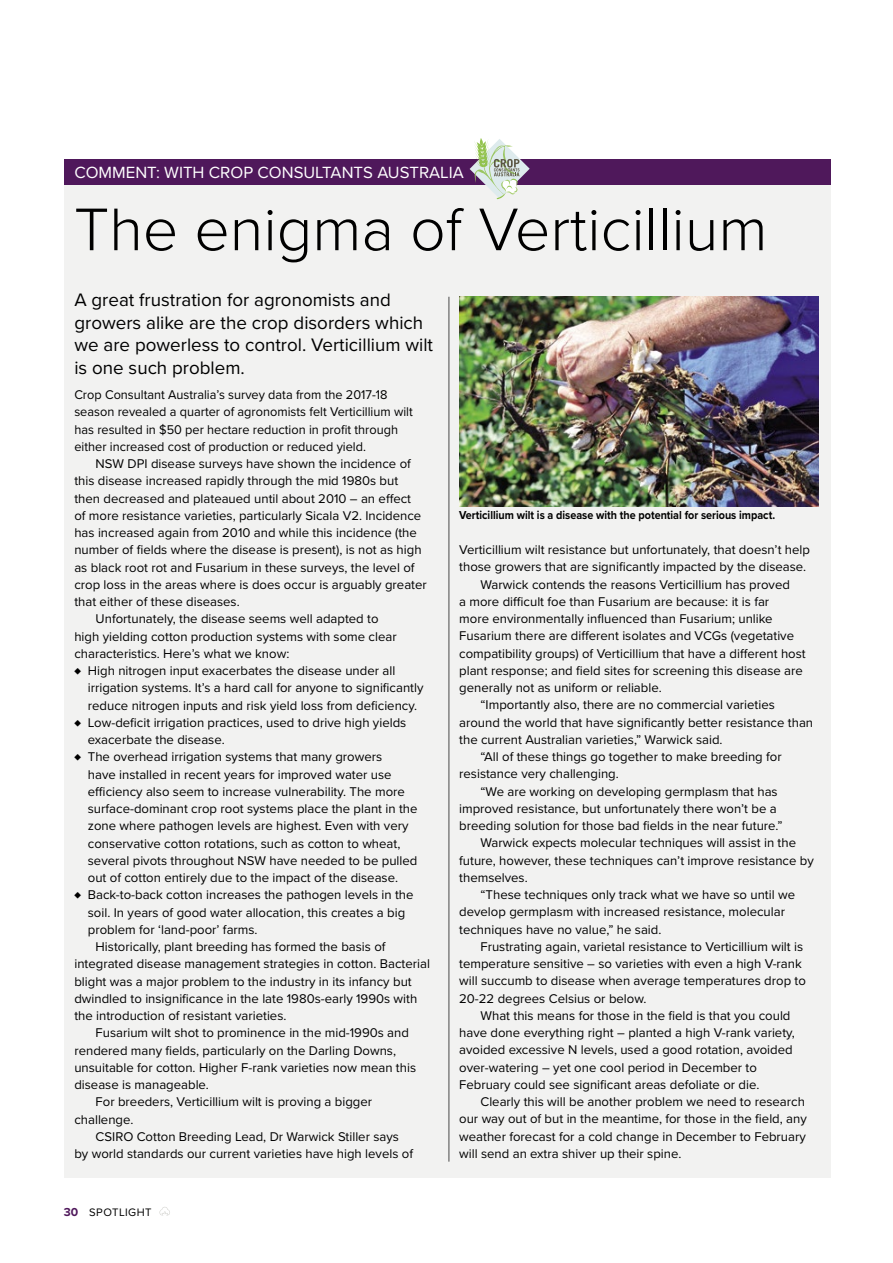
<style>
.page{position:relative;width:893px;height:1263px;background:#fff}
.page>*{position:absolute;margin:0;border:0;box-sizing:border-box;transform-origin:0 0}
.t1{font:300 62.4px "Proxima Nova";color:#000}
.t2{font:18.75px/22.5px "Proxima Nova";color:#000}
.t3{font:16.8px "Proxima Nova";color:#fff}
.t4{font:13.2px/17.2px "Proxima Nova";color:#000}
.t5{font:700 12px "Proxima Nova";color:#000;scale:.9 1}
.t6{font:11.25px "Proxima Nova";letter-spacing:.04em;color:#000}
.s1{font-weight:700;font-size:12px;color:#4f185b}
</style>
<div class="page">
<svg style="left:160px;top:1207px;width:10px;height:8px"></svg>
<div style="left:64px;top:159px;width:766px;height:1019px;background:#ededeb"></div>
<div style="left:64px;top:159px;width:766px;height:25px;background:#4f185b"></div>
<hr style="left:449px;top:297px;width:1px;height:864px;background:#000">
<svg style="left:470px;top:170px;width:60px;height:29px"></svg>
<img style="left:459px;top:297px;width:360px;height:209px">
<hr style="left:892px;top:0;width:1px;height:96px;background:#4f185b">
<svg style="left:469px;top:69px;width:424px;height:101px"></svg>
<div style="left:0;top:0;width:892px;height:138px;background:#fff"></div>
<p class="t3" style="left:74px;top:160px;width:391px">COMMENT: WITH CROP CONSULTANTS AUSTRALIA</p>
<h1 class="t1" style="left:74px;top:183px;width:695px">The enigma of Verticillium</h1>
<h2 class="t2" style="left:74px;top:288px;width:360px">A great frustration for agronomists and growers alike are the crop disorders which we are powerless to control. Verticillium wilt is one such problem.</h2>
<p class="t4" style="left:74px;top:385px;width:340px">Crop Consultant Australia’s survey data from the 2017-18 season revealed a quarter of agronomists felt Verticillium wilt has resulted in $50 per hectare reduction in profit through either increased cost of production or reduced yield.</p>
<p class="t4" style="left:96px;top:454px;width:317px">NSW DPI disease surveys have shown the incidence of</p>
<p class="t4" style="left:74px;top:472px;width:325px">this disease increased rapidly through the mid 1980s but</p>
<p class="t4" style="left:74px;top:489px;width:338px">then decreased and plateaued until about 2010 – an effect</p>
<p class="t4" style="left:74px;top:506px;width:348px">of more resistance varieties, particularly Sicala V2. Incidence</p>
<p class="t4" style="left:74px;top:523px;width:344px">has increased again from 2010 and while this incidence (the</p>
<p class="t4" style="left:74px;top:541px;width:349px">number of fields where the disease is present), is not as high</p>
<p class="t4" style="left:74px;top:558px;width:342px">as black root rot and Fusarium in these surveys, the level of</p>
<p class="t4" style="left:74px;top:575px;width:354px">crop loss in the areas where is does occur is arguably greater</p>
<p class="t4" style="left:74px;top:592px;width:167px">that either of these diseases.</p>
<p class="t4" style="left:96px;top:610px;width:284px">Unfortunately, the disease seems well adapted to</p>
<p class="t4" style="left:74px;top:627px;width:324px">high yielding cotton production systems with some clear</p>
<p class="t4" style="left:74px;top:644px;width:216px">characteristics. Here’s what we know:</p>
<p class="t4" style="left:74px;top:661px;width:322px">♦ High nitrogen input exacerbates the disease under all</p>
<p class="t4" style="left:88px;top:679px;width:337px">irrigation systems. It’s a hard call for anyone to significantly</p>
<p class="t4" style="left:88px;top:696px;width:331px">reduce nitrogen inputs and risk yield loss from deficiency.</p>
<p class="t4" style="left:74px;top:713px;width:333px">♦ Low-deficit irrigation practices, used to drive high yields</p>
<p class="t4" style="left:88px;top:730px;width:138px">exacerbate the disease.</p>
<p class="t4" style="left:74px;top:748px;width:309px">♦ The overhead irrigation systems that many growers</p>
<p class="t4" style="left:88px;top:765px;width:305px">have installed in recent years for improved water use</p>
<p class="t4" style="left:88px;top:782px;width:319px">efficiency also seem to increase vulnerability. The more</p>
<p class="t4" style="left:88px;top:799px;width:331px">surface-dominant crop root systems place the plant in the</p>
<p class="t4" style="left:88px;top:817px;width:322px">zone where pathogen levels are highest. Even with very</p>
<p class="t4" style="left:88px;top:834px;width:314px">conservative cotton rotations, such as cotton to wheat,</p>
<p class="t4" style="left:88px;top:851px;width:331px">several pivots throughout NSW have needed to be pulled</p>
<p class="t4" style="left:88px;top:868px;width:312px">out of cotton entirely due to the impact of the disease.</p>
<p class="t4" style="left:74px;top:886px;width:341px">♦ Back-to-back cotton increases the pathogen levels in the</p>
<p class="t4" style="left:88px;top:903px;width:319px">soil. In years of good water allocation, this creates a big</p>
<p class="t4" style="left:88px;top:920px;width:171px">problem for ‘land-poor’ farms.</p>
<p class="t4" style="left:96px;top:937px;width:291px">Historically, plant breeding has formed the basis of</p>
<p class="t4" style="left:74px;top:955px;width:357px">integrated disease management strategies in cotton. Bacterial</p>
<p class="t4" style="left:74px;top:972px;width:339px">blight was a major problem to the industry in its infancy but</p>
<p class="t4" style="left:74px;top:989px;width:344px">dwindled to insignificance in the late 1980s-early 1990s with</p>
<p class="t4" style="left:74px;top:1006px;width:214px">the introduction of resistant varieties.</p>
<p class="t4" style="left:96px;top:1024px;width:315px">Fusarium wilt shot to prominence in the mid-1990s and</p>
<p class="t4" style="left:74px;top:1041px;width:323px">rendered many fields, particularly on the Darling Downs,</p>
<p class="t4" style="left:74px;top:1058px;width:343px">unsuitable for cotton. Higher F-rank varieties now mean this</p>
<p class="t4" style="left:74px;top:1075px;width:136px">disease is manageable.</p>
<p class="t4" style="left:96px;top:1093px;width:278px">For breeders, Verticillium wilt is proving a bigger</p>
<p class="t4" style="left:74px;top:1110px;width:61px">challenge.</p>
<p class="t4" style="left:96px;top:1127px;width:305px">CSIRO Cotton Breeding Lead, Dr Warwick Stiller says</p>
<p class="t4" style="left:74px;top:1144px;width:340px">by world standards our current varieties have high levels of</p>
<p class="t6" style="left:64px;top:1203px;width:89px"><span class="s1">30</span> SPOTLIGHT</p>
<p class="t5" style="left:459px;top:506px;width:352px">Verticillium wilt is a disease with the potential for serious impact.</p>
<p class="t4" style="left:459px;top:540px;width:352px">Verticillium wilt resistance but unfortunately, that doesn’t help</p>
<p class="t4" style="left:459px;top:558px;width:348px">those growers that are significantly impacted by the disease.</p>
<p class="t4" style="left:480px;top:575px;width:311px">Warwick contends the reasons Verticillium has proved</p>
<p class="t4" style="left:459px;top:592px;width:312px">a more difficult foe than Fusarium are because: it is far</p>
<p class="t4" style="left:459px;top:609px;width:315px">more environmentally influenced than Fusarium; unlike</p>
<p class="t4" style="left:459px;top:627px;width:336px">Fusarium there are different isolates and VCGs (vegetative</p>
<p class="t4" style="left:459px;top:644px;width:348px">compatibility groups) of Verticillium that have a different host</p>
<p class="t4" style="left:459px;top:661px;width:345px">plant response; and field sites for screening this disease are</p>
<p class="t4" style="left:459px;top:678px;width:204px">generally not as uniform or reliable.</p>
<p class="t4" style="left:480px;top:696px;width:296px">“Importantly also, there are no commercial varieties</p>
<p class="t4" style="left:459px;top:713px;width:355px">around the world that have significantly better resistance than</p>
<p class="t4" style="left:459px;top:730px;width:265px">the current Australian varieties,” Warwick said.</p>
<p class="t4" style="left:480px;top:747px;width:303px">“All of these things go together to make breeding for</p>
<p class="t4" style="left:459px;top:765px;width:161px">resistance very challenging.</p>
<p class="t4" style="left:480px;top:782px;width:299px">“We are working on developing germplasm that has</p>
<p class="t4" style="left:459px;top:799px;width:319px">improved resistance, but unfortunately there won’t be a</p>
<p class="t4" style="left:459px;top:816px;width:325px">breeding solution for those bad fields in the near future.”</p>
<p class="t4" style="left:480px;top:834px;width:317px">Warwick expects molecular techniques will assist in the</p>
<p class="t4" style="left:459px;top:851px;width:356px">future, however, these techniques can’t improve resistance by</p>
<p class="t4" style="left:459px;top:868px;width:70px">themselves.</p>
<p class="t4" style="left:480px;top:885px;width:316px">“These techniques only track what we have so until we</p>
<p class="t4" style="left:459px;top:903px;width:327px">develop germplasm with increased resistance, molecular</p>
<p class="t4" style="left:459px;top:920px;width:204px">techniques have no value,” he said.</p>
<p class="t4" style="left:480px;top:937px;width:324px">Frustrating again, varietal resistance to Verticillium wilt is</p>
<p class="t4" style="left:459px;top:954px;width:344px">temperature sensitive – so varieties with even a high V-rank</p>
<p class="t4" style="left:459px;top:972px;width:348px">will succumb to disease when average temperatures drop to</p>
<p class="t4" style="left:459px;top:989px;width:189px">20-22 degrees Celsius or below.</p>
<p class="t4" style="left:480px;top:1006px;width:311px">What this means for those in the field is that you could</p>
<p class="t4" style="left:459px;top:1023px;width:337px">have done everything right – planted a high V-rank variety,</p>
<p class="t4" style="left:459px;top:1041px;width:335px">avoided excessive N levels, used a good rotation, avoided</p>
<p class="t4" style="left:459px;top:1058px;width:299px">over-watering – yet one cool period in December to</p>
<p class="t4" style="left:459px;top:1075px;width:302px">February could see significant areas defoliate or die.</p>
<p class="t4" style="left:480px;top:1092px;width:326px">Clearly this will be another problem we need to research</p>
<p class="t4" style="left:459px;top:1110px;width:349px">our way out of but in the meantime, for those in the field, any</p>
<p class="t4" style="left:459px;top:1127px;width:348px">weather forecast for a cold change in December to February</p>
<p class="t4" style="left:459px;top:1144px;width:224px">will send an extra shiver up their spine.</p>
</div>
